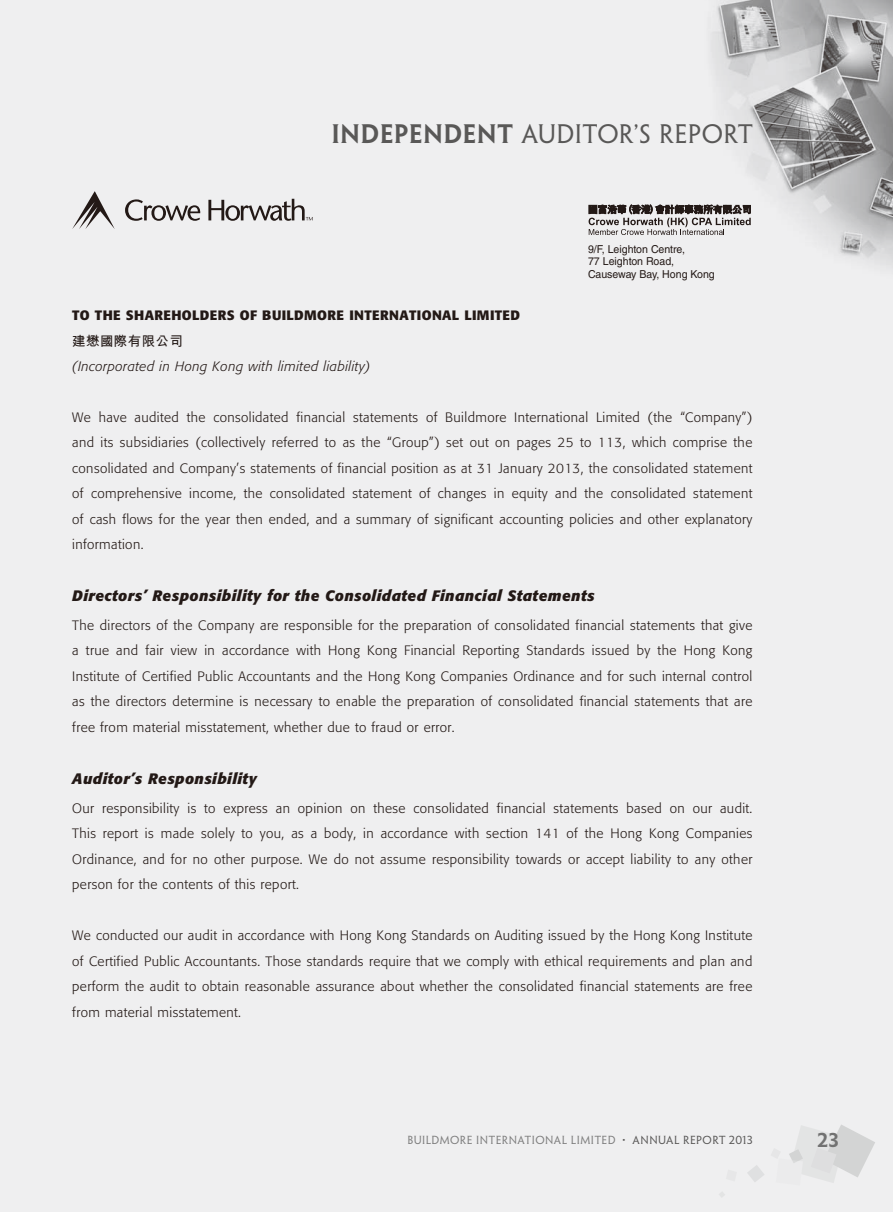
<style>
.page{position:relative;width:893px;height:1212px;background:#efeff0}
.page>*{position:absolute;margin:0;border:0;box-sizing:border-box;transform-origin:0 0}
.t1{font:24px "Penumbra Half Serif Std";letter-spacing:.015em;color:#595857}
.t2{font:18px "Penumbra Half Serif Std Se Bd";color:#727272}
.t3{font:italic 700 15px "Formata";letter-spacing:.03em;color:#231916}
.t4{font:300 13.5px/25.5px "Formata";letter-spacing:.03em;color:#231916;text-align:justify}
.t5{font:700 13.5px "Formata";letter-spacing:.03em;color:#231916}
.t6{font:italic 300 13.5px "Formata";letter-spacing:.03em;color:#231916}
.t7{font:700 13.5px "M Hei HK";letter-spacing:.03em;color:#231916}
.t8{font:10.95px/12.3px "Helvetica LT Std";color:#231916}
.t9{font:10.5px "Penumbra Half Serif Std";letter-spacing:.04em;color:#7e7e7e}
.s1{font-family:"Penumbra Half Serif Std Se Bd"}
.s2{color:#595857}
</style>
<div class="page">
<svg style="left:719px;top:1192px;width:6px;height:5px"></svg>
<svg style="left:747px;top:1125px;width:128px;height:57px"></svg>
<img style="left:670px;top:0;width:223px;height:268px">
<svg style="left:125px;top:199px;width:76px;height:22px"></svg>
<svg style="left:72px;top:191px;width:43px;height:38px"></svg>
<svg style="left:208px;top:199px;width:105px;height:22px"></svg>
<svg style="left:589px;top:205px;width:162px;height:30px"></svg>
<h1 class="t1" style="left:331px;top:120px;width:423px"><span class="s1">INDEPENDENT</span> AUDITOR’S REPORT</h1>
<p class="t8" style="left:588px;top:243px;width:128px">9/F, Leighton Centre,<br>77 Leighton Road,<br>Causeway Bay, Hong Kong</p>
<p class="t5" style="left:72px;top:306px;width:449px">TO THE SHAREHOLDERS OF BUILDMORE INTERNATIONAL LIMITED</p>
<p class="t7" style="left:72px;top:331px;width:112px">建懋國際有限公司</p>
<p class="t6" style="left:72px;top:358px;width:300px">(Incorporated in Hong Kong with limited liability)</p>
<p class="t4" style="left:72px;top:404px;width:682px">We have audited the consolidated financial statements of Buildmore International Limited (the “Company”) and its subsidiaries (collectively referred to as the “Group”) set out on pages 25 to 113, which comprise the consolidated and Company’s statements of financial position as at 31 January 2013, the consolidated statement of comprehensive income, the consolidated statement of changes in equity and the consolidated statement of cash flows for the year then ended, and a summary of significant accounting policies and other explanatory information.</p>
<p class="t3" style="left:72px;top:587px;width:524px">Directors’ Responsibility for the Consolidated Financial Statements</p>
<p class="t4" style="left:72px;top:612px;width:682px">The directors of the Company are responsible for the preparation of consolidated financial statements that give a true and fair view in accordance with Hong Kong Financial Reporting Standards issued by the Hong Kong Institute of Certified Public Accountants and the Hong Kong Companies Ordinance and for such internal control as the directors determine is necessary to enable the preparation of consolidated financial statements that are free from material misstatement, whether due to fraud or error.</p>
<p class="t3" style="left:72px;top:769px;width:186px">Auditor’s Responsibility</p>
<p class="t4" style="left:72px;top:795px;width:682px">Our responsibility is to express an opinion on these consolidated financial statements based on our audit.<br>This report is made solely to you, as a body, in accordance with section 141 of the Hong Kong Companies Ordinance, and for no other purpose. We do not assume responsibility towards or accept liability to any other person for the contents of this report.</p>
<p class="t4" style="left:72px;top:923px;width:682px">We conducted our audit in accordance with Hong Kong Standards on Auditing issued by the Hong Kong Institute of Certified Public Accountants. Those standards require that we comply with ethical requirements and plan and perform the audit to obtain reasonable assurance about whether the consolidated financial statements are free from material misstatement.</p>
<p class="t9" style="left:407px;top:1134px;width:347px">BUILDMORE INTERNATIONAL LIMITED <span class="s2">• ANNUAL REPORT 2013</span></p>
<h2 class="t2" style="left:817px;top:1129px;width:23px">23</h2>
</div>
